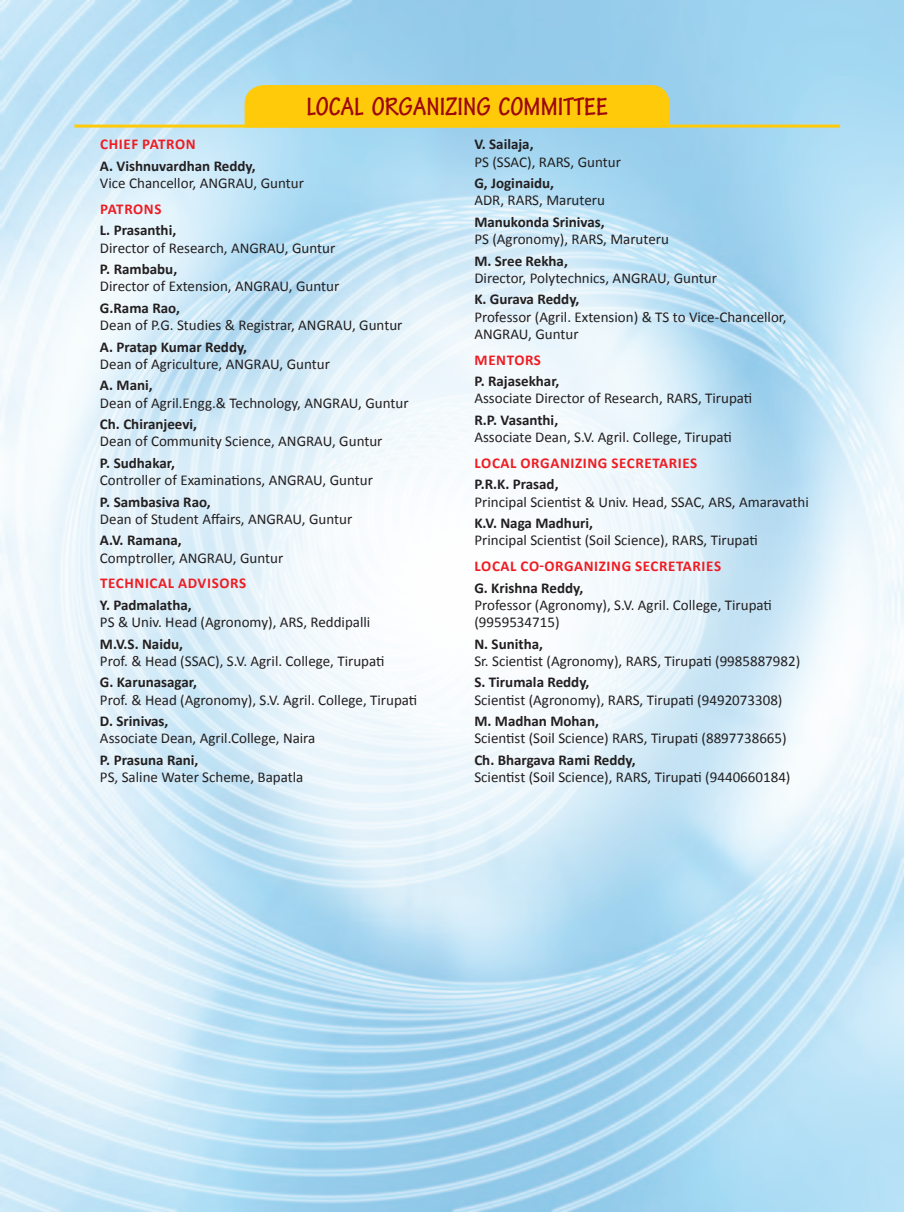
<style>
.page{position:relative;width:904px;height:1212px;background:#fff}
.page>*{position:absolute;margin:0;border:0;box-sizing:border-box;transform-origin:0 0}
.t1{font:700 condensed 27px "Tekton Pro";color:#9d070d}
.t2{font:15px/17.2px "Calibri";color:#231f20}
.t3{font:700 15px "Calibri";color:#231f20}
.t4{font:700 15px "Calibri";letter-spacing:.04em;color:#ee1d23}
</style>
<div class="page">
<img style="left:0;top:0;width:904px;height:1212px">
<svg style="left:98px;top:225px;width:718px;height:719px"></svg>
<div style="left:244px;top:85px;width:426px;height:40px;background:#feca0a"></div>
<hr style="left:74px;top:125px;width:766px;height:3px;background:#feca0a">
<h1 class="t1" style="left:306px;top:91px;width:303px">LOCAL ORGANIZING COMMITTEE</h1>
<p class="t4" style="left:100px;top:135px;width:17px">Chief</p>
<p class="t4" style="left:142px;top:135px;width:11px">Patron</p>
<p class="t3" style="left:100px;top:156px;width:157px">A. Vishnuvardhan Reddy,</p>
<p class="t2" style="left:100px;top:175px;width:205px">Vice Chancellor, ANGRAU, Guntur</p>
<p class="t4" style="left:100px;top:199px;width:11px">Patrons</p>
<p class="t3" style="left:100px;top:221px;width:78px">L. Prasanthi,</p>
<p class="t2" style="left:100px;top:239px;width:237px">Director of Research, ANGRAU, Guntur</p>
<p class="t3" style="left:100px;top:260px;width:79px">P. Rambabu,</p>
<p class="t2" style="left:100px;top:278px;width:241px">Director of Extension, ANGRAU, Guntur</p>
<p class="t3" style="left:100px;top:298px;width:81px">G.Rama Rao,</p>
<p class="t2" style="left:100px;top:317px;width:304px">Dean of P.G. Studies &amp; Registrar, ANGRAU, Guntur</p>
<p class="t3" style="left:100px;top:337px;width:149px">A. Pratap Kumar Reddy,</p>
<p class="t2" style="left:100px;top:355px;width:231px">Dean of Agriculture, ANGRAU, Guntur</p>
<p class="t3" style="left:100px;top:376px;width:54px">A. Mani,</p>
<p class="t2" style="left:100px;top:394px;width:310px">Dean of Agril.Engg.&amp; Technology, ANGRAU, Guntur</p>
<p class="t3" style="left:100px;top:415px;width:99px">Ch. Chiranjeevi,</p>
<p class="t2" style="left:100px;top:433px;width:284px">Dean of Community Science, ANGRAU, Guntur</p>
<p class="t3" style="left:100px;top:453px;width:76px">P. Sudhakar,</p>
<p class="t2" style="left:100px;top:472px;width:274px">Controller of Examinations, ANGRAU, Guntur</p>
<p class="t3" style="left:100px;top:492px;width:112px">P. Sambasiva Rao,</p>
<p class="t2" style="left:100px;top:510px;width:254px">Dean of Student Affairs, ANGRAU, Guntur</p>
<p class="t3" style="left:100px;top:531px;width:83px">A.V. Ramana,</p>
<p class="t2" style="left:100px;top:549px;width:185px">Comptroller, ANGRAU, Guntur</p>
<p class="t4" style="left:100px;top:574px;width:18px">Technical</p>
<p class="t4" style="left:178px;top:574px;width:19px">Advisors</p>
<p class="t3" style="left:100px;top:595px;width:93px">Y. Padmalatha,</p>
<p class="t2" style="left:100px;top:614px;width:272px">PS &amp; Univ. Head (Agronomy), ARS, Reddipalli</p>
<p class="t3" style="left:100px;top:634px;width:85px">M.V.S. Naidu,</p>
<p class="t2" style="left:100px;top:652px;width:286px">Prof. &amp; Head (SSAC), S.V. Agril. College, Tirupati</p>
<p class="t3" style="left:100px;top:673px;width:98px">G. Karunasagar,</p>
<p class="t2" style="left:100px;top:691px;width:319px">Prof. &amp; Head (Agronomy), S.V. Agril. College, Tirupati</p>
<p class="t3" style="left:100px;top:712px;width:70px">D. Srinivas,</p>
<p class="t2" style="left:100px;top:730px;width:217px">Associate Dean, Agril.College, Naira</p>
<p class="t3" style="left:100px;top:750px;width:100px">P. Prasuna Rani,</p>
<p class="t2" style="left:100px;top:769px;width:205px">PS, Saline Water Scheme, Bapatla</p>
<p class="t3" style="left:474px;top:135px;width:61px">V. Sailaja,</p>
<p class="t2" style="left:474px;top:153px;width:148px">PS (SSAC), RARS, Guntur</p>
<p class="t3" style="left:474px;top:174px;width:81px">G, Joginaidu,</p>
<p class="t2" style="left:474px;top:192px;width:132px">ADR, RARS, Maruteru</p>
<p class="t3" style="left:474px;top:212px;width:132px">Manukonda Srinivas,</p>
<p class="t2" style="left:474px;top:231px;width:196px">PS (Agronomy), RARS, Maruteru</p>
<p class="t3" style="left:474px;top:251px;width:95px">M. Sree Rekha,</p>
<p class="t2" style="left:474px;top:269px;width:244px">Director, Polytechnics, ANGRAU, Guntur</p>
<p class="t3" style="left:474px;top:290px;width:107px">K. Gurava Reddy,</p>
<p class="t2" style="left:474px;top:308px;width:314px">Professor (Agril. Extension) &amp; TS to Vice-Chancellor,<br>ANGRAU, Guntur</p>
<p class="t4" style="left:474px;top:350px;width:24px">Mentors</p>
<p class="t3" style="left:474px;top:371px;width:87px">P. Rajasekhar,</p>
<p class="t2" style="left:474px;top:390px;width:279px">Associate Director of Research, RARS, Tirupati</p>
<p class="t3" style="left:474px;top:410px;width:85px">R.P. Vasanthi,</p>
<p class="t2" style="left:474px;top:429px;width:259px">Associate Dean, S.V. Agril. College, Tirupati</p>
<p class="t4" style="left:474px;top:453px;width:17px">Local</p>
<p class="t4" style="left:520px;top:453px;width:20px">Organi</p>
<p class="t4" style="left:575px;top:453px;width:17px">zing</p>
<p class="t4" style="left:611px;top:453px;width:17px">Secretaries</p>
<p class="t3" style="left:474px;top:475px;width:86px">P.R.K. Prasad,</p>
<p class="t2" style="left:474px;top:493px;width:336px">Principal Scientist &amp; Univ. Head, SSAC, ARS, Amaravathi</p>
<p class="t3" style="left:474px;top:513px;width:120px">K.V. Naga Madhuri,</p>
<p class="t2" style="left:474px;top:532px;width:285px">Principal Scientist (Soil Science), RARS, Tirupati</p>
<p class="t4" style="left:474px;top:556px;width:17px">Local</p>
<p class="t4" style="left:520px;top:556px;width:164px">Co-organizin g Secretari</p>
<p class="t4" style="left:706px;top:556px;width:15px">es</p>
<p class="t3" style="left:474px;top:578px;width:110px">G. Krishna Reddy,</p>
<p class="t2" style="left:474px;top:596px;width:299px">Professor (Agronomy), S.V. Agril. College, Tirupati (9959534715)</p>
<p class="t3" style="left:474px;top:634px;width:70px">N. Sunitha,</p>
<p class="t2" style="left:474px;top:652px;width:327px">Sr. Scientist (Agronomy), RARS, Tirupati (9985887982)</p>
<p class="t3" style="left:474px;top:673px;width:117px">S. Tirumala Reddy,</p>
<p class="t2" style="left:474px;top:691px;width:309px">Scientist (Agronomy), RARS, Tirupati (9492073308)</p>
<p class="t3" style="left:474px;top:711px;width:126px">M. Madhan Mohan,</p>
<p class="t2" style="left:474px;top:730px;width:314px">Scientist (Soil Science) RARS, Tirupati (8897738665)</p>
<p class="t3" style="left:474px;top:750px;width:163px">Ch. Bhargava Rami Reddy,</p>
<p class="t2" style="left:474px;top:768px;width:317px">Scientist (Soil Science), RARS, Tirupati (9440660184)</p>
</div>
